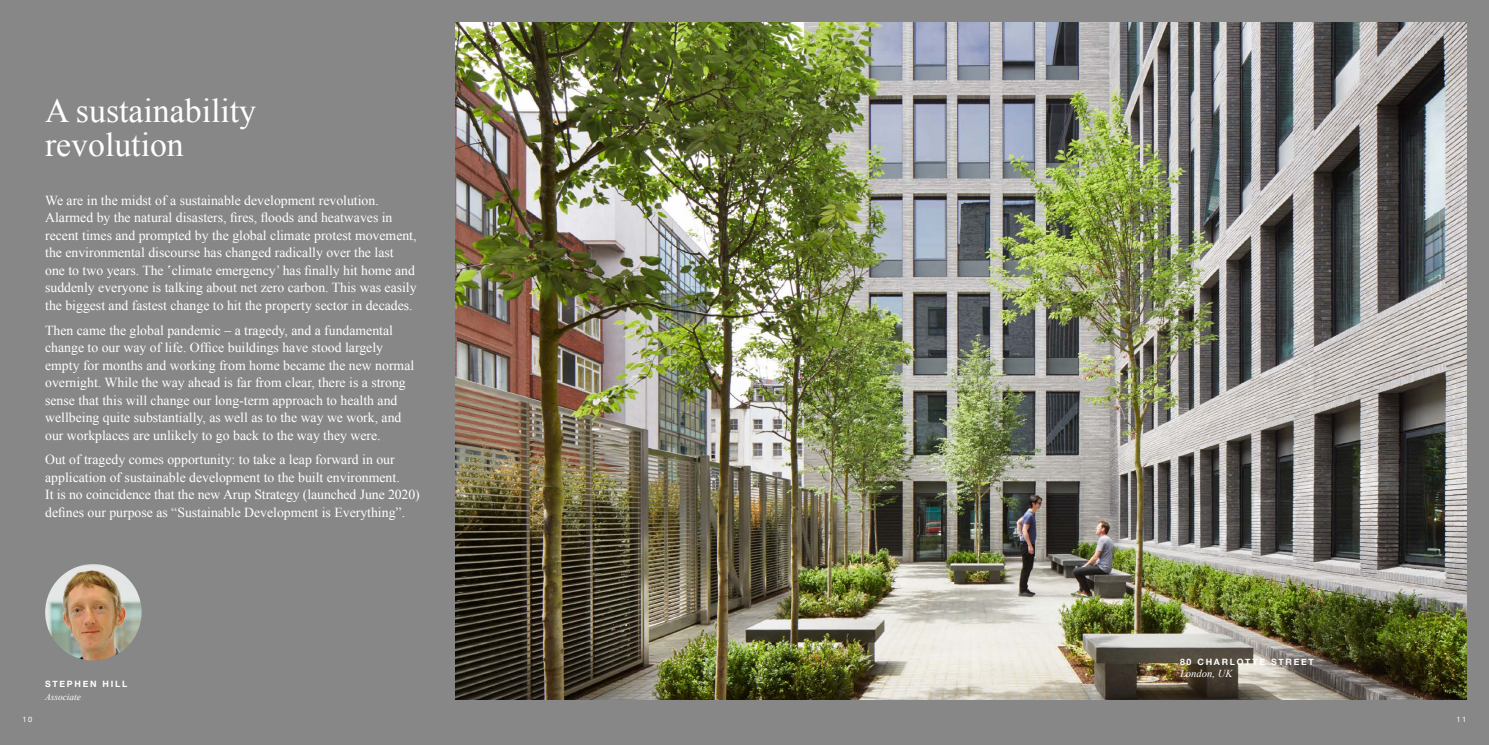
<style>
.page{position:relative;width:1489px;height:745px;background:#fff}
.page>*{position:absolute;margin:0;border:0;box-sizing:border-box;transform-origin:0 0}
.t1{font:33.75px/33.8px "Times New Roman";color:#fff}
.t2{font:13.75px/17.5px "Times New Roman";color:#fff}
.t3{font:italic 10.62px "Times New Roman";color:#fff}
.t4{font:italic 9.38px "Times New Roman";color:#fff}
.t5{font:700 8.75px "Helvetica Neue";letter-spacing:.2em;color:#fff}
.t6{font:7.5px "Helvetica Neue";color:#fff}
</style>
<div class="page">
<div style="left:0;top:0;width:1488px;height:744px;background:#878787"></div>
<img style="left:456px;top:23px;width:1010px;height:676px">
<img style="left:45px;top:563px;width:97px;height:97px;border-radius:48px">
<h1 class="t1" style="left:45px;top:93px;width:212px">A sustainability revolution</h1>
<p class="t2" style="left:45px;top:191px;width:373px">We are in the midst of a sustainable development revolution.<br>Alarmed by the natural disasters, fires, floods and heatwaves in recent times and prompted by the global climate protest movement, the environmental discourse has changed radically over the last one to two years. The ‛climate emergency’ has finally hit home and suddenly everyone is talking about net zero carbon. This was easily the biggest and fastest change to hit the property sector in decades.</p>
<p class="t2" style="left:45px;top:321px;width:370px">Then came the global pandemic – a tragedy, and a fundamental change to our way of life. Office buildings have stood largely empty for months and working from home became the new normal overnight. While the way ahead is far from clear, there is a strong sense that this will change our long-term approach to health and wellbeing quite substantially, as well as to the way we work, and our workplaces are unlikely to go back to the way they were.</p>
<p class="t2" style="left:45px;top:450px;width:376px">Out of tragedy comes opportunity: to take a leap forward in our application of sustainable development to the built environment.<br>It is no coincidence that the new Arup Strategy (launched June 2020) defines our purpose as “Sustainable Development is Everything”.</p>
<p class="t5" style="left:45px;top:676px;width:84px">STEPHEN HILL</p>
<p class="t4" style="left:45px;top:690px;width:37px">Associate</p>
<p class="t5" style="left:1179px;top:654px;width:135px">80 CHARLOTTE STREET</p>
<p class="t3" style="left:1179px;top:666px;width:54px">London, UK</p>
<p class="t6" style="left:23px;top:714px;width:11px">10</p>
<p class="t6" style="left:1456px;top:714px;width:11px">11</p>
</div>
